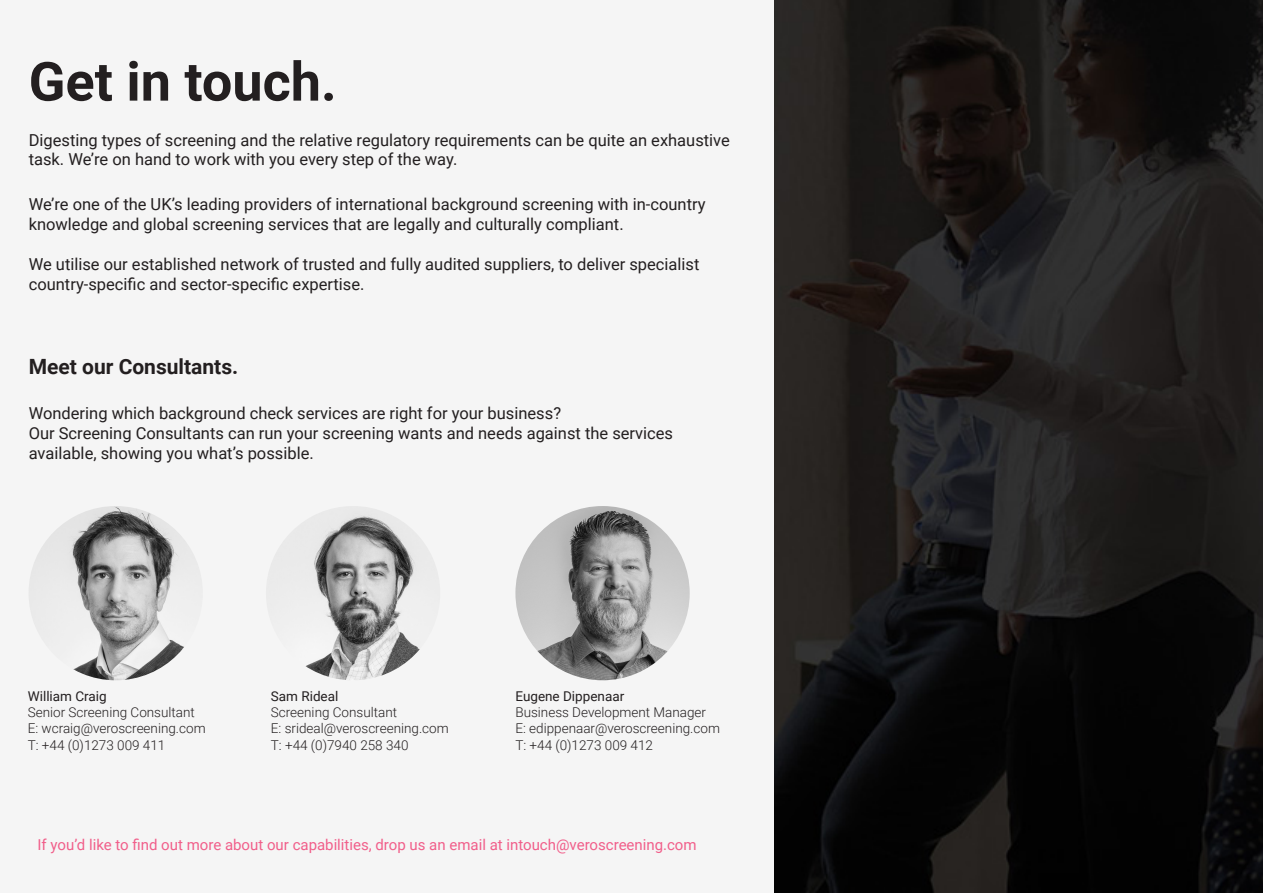
<style>
.page{position:relative;width:1263px;height:893px;background:#fff}
.page>*{position:absolute;margin:0;border:0;box-sizing:border-box;transform-origin:0 0}
.t1{font:700 54px "Roboto";color:#231f20}
.t2{font:700 21px "Roboto";color:#231f20}
.t3{font:16.5px/19.8px "Roboto";color:#231f20}
.t4{font:15px "Roboto";color:#f15e8a}
.t5{font:300 13.5px "Roboto";color:#231f20}
.t6{font:13.5px "Roboto";color:#231f20}
</style>
<div class="page">
<img style="left:774px;top:0;width:489px;height:893px">
<div style="left:0;top:0;width:774px;height:893px;background:#f5f5f5"></div>
<img style="left:29px;top:506px;width:174px;height:174px;border-radius:87px">
<img style="left:266px;top:506px;width:174px;height:174px;border-radius:87px">
<img style="left:515px;top:506px;width:175px;height:174px;border-radius:87px">
<p class="t1" style="left:29px;top:44px;width:309px">Get in touch.</p>
<p class="t3" style="left:29px;top:129px;width:703px">Digesting types of screening and the relative regulatory requirements can be quite an exhaustive task. We’re on hand to work with you every step of the way.</p>
<p class="t3" style="left:29px;top:194px;width:678px">We’re one of the UK’s leading providers of international background screening with in-country knowledge and global screening services that are legally and culturally compliant.</p>
<p class="t3" style="left:29px;top:253px;width:672px">We utilise our established network of trusted and fully audited suppliers, to deliver specialist</p>
<p class="t3" style="left:29px;top:273px;width:337px">country-specific and sector-specific expertise.</p>
<p class="t2" style="left:29px;top:352px;width:211px">Meet our Consultants.</p>
<p class="t3" style="left:29px;top:403px;width:534px">Wondering which background check services are right for your business?</p>
<p class="t3" style="left:29px;top:423px;width:646px">Our Screening Consultants can run your screening wants and needs against the services</p>
<p class="t3" style="left:29px;top:442px;width:287px">available, showing you what’s possible.</p>
<p class="t6" style="left:28px;top:687px;width:80px">William Craig</p>
<p class="t5" style="left:28px;top:703px;width:169px">Senior Screening Consultant</p>
<p class="t5" style="left:28px;top:719px;width:179px">E: wcraig@veroscreening.com</p>
<p class="t5" style="left:28px;top:735px;width:139px">T: +44 (0)1273 009 411</p>
<p class="t6" style="left:271px;top:687px;width:69px">Sam Rideal</p>
<p class="t5" style="left:271px;top:703px;width:128px">Screening Consultant</p>
<p class="t5" style="left:271px;top:719px;width:179px">E: srideal@veroscreening.com</p>
<p class="t5" style="left:271px;top:735px;width:139px">T: +44 (0)7940 258 340</p>
<p class="t6" style="left:515px;top:687px;width:110px">Eugene Dippenaar</p>
<p class="t5" style="left:515px;top:703px;width:192px">Business Development Manager</p>
<p class="t5" style="left:515px;top:719px;width:206px">E: edippenaar@veroscreening.com</p>
<p class="t5" style="left:515px;top:735px;width:139px">T: +44 (0)1273 009 412</p>
<p class="t4" style="left:38px;top:834px;width:661px">If you’d like to find out more about our capabilities, drop us an email at intouch@veroscreening.com</p>
</div>
